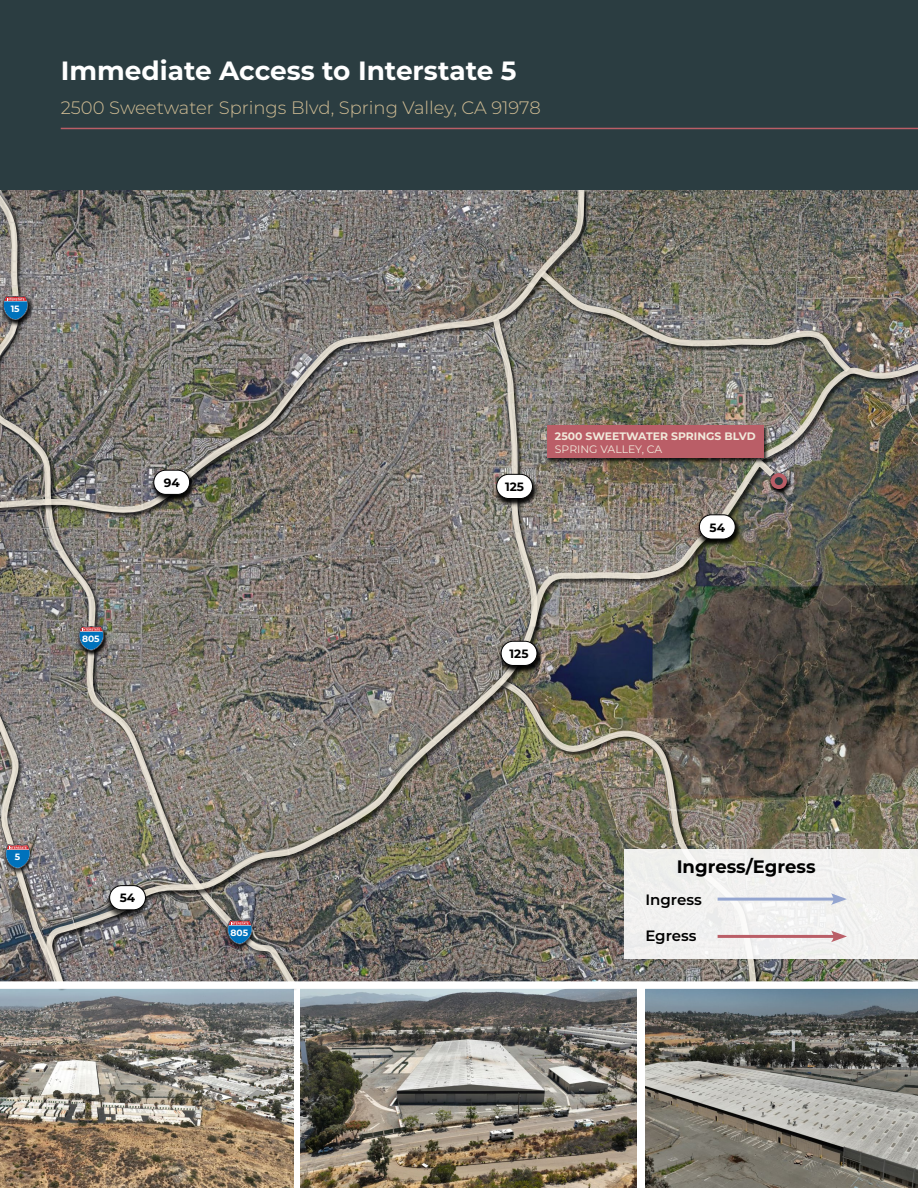
<style>
.page{position:relative;width:918px;height:1188px;background:#fff}
.page>*{position:absolute;margin:0;border:0;box-sizing:border-box;transform-origin:0 0}
.t1{font:700 26.4px "Montserrat";color:#fff}
.t2{font:300 18px "Montserrat";color:#d1bd94}
.t3{font:700 18px "Montserrat";color:#000}
.t4{font:600 15px "Montserrat";color:#000}
.t5{font:700 12px "Montserrat";color:#000}
.t6{font:700 10.8px "Montserrat";color:#f0e9db}
.t7{font:10.8px "Montserrat";color:#f0e9db}
.t8{font:700 9.15px "Montserrat";color:#fff}
</style>
<div class="page">
<img style="left:646px;top:989px;width:272px;height:199px">
<img style="left:0;top:992px;width:293px;height:196px">
<img style="left:301px;top:991px;width:336px;height:197px">
<img style="left:590px;top:190px;width:328px;height:791px">
<img style="left:0;top:519px;width:301px;height:473px">
<svg style="left:0;top:190px;width:588px;height:326px;background:#7f7b76"></svg>
<div style="left:625px;top:849px;width:293px;height:109px;background:#f2f1f0"></div>
<hr style="left:718px;top:898px;width:119px;height:3px;background:#94a5d0">
<svg style="left:831px;top:893px;width:16px;height:12px"></svg>
<hr style="left:718px;top:935px;width:119px;height:3px;background:#ba5e67">
<svg style="left:831px;top:931px;width:16px;height:11px"></svg>
<div style="left:3px;top:296px;width:31px;height:30px;background:#000;opacity:.75"></div>
<div style="left:0;top:296px;width:31px;height:30px;background:#000;opacity:.75"></div>
<svg style="left:3px;top:296px;width:25px;height:24px"></svg>
<img style="left:489px;top:265px;width:429px;height:368px">
<img style="left:42px;top:453px;width:739px;height:538px">
<div style="left:501px;top:641px;width:42px;height:31px;background:#000;opacity:.75"></div>
<div style="left:496px;top:641px;width:46px;height:34px;background:#000;opacity:.75"></div>
<div style="left:501px;top:641px;width:36px;height:24px;background:#fff;border-radius:12px"></div>
<div style="left:501px;top:641px;width:36px;height:25px;border:1px solid #000;border-radius:12px"></div>
<div style="left:105px;top:885px;width:45px;height:34px;background:#000;opacity:.75"></div>
<div style="left:110px;top:886px;width:35px;height:24px;background:#fff;border-radius:12px"></div>
<div style="left:109px;top:885px;width:37px;height:25px;border:1px solid #000;border-radius:12px"></div>
<div style="left:699px;top:514px;width:43px;height:32px;background:#000;opacity:.75"></div>
<div style="left:694px;top:515px;width:46px;height:34px;background:#000;opacity:.75"></div>
<div style="left:699px;top:515px;width:36px;height:24px;background:#fff;border-radius:12px"></div>
<div style="left:699px;top:514px;width:37px;height:26px;border:1px solid #000;border-radius:12px"></div>
<div style="left:0;top:0;width:918px;height:190px;background:#2b3d41"></div>
<hr style="left:61px;top:128px;width:857px;height:1px;background:#ba5e67">
<div style="left:547px;top:425px;width:222px;height:38px;background:#000;opacity:.75"></div>
<div style="left:547px;top:425px;width:216px;height:32px;background:#ba5e67"></div>
<div style="left:0;top:981px;width:918px;height:8px;background:#fff"></div>
<div style="left:771px;top:473px;width:22px;height:22px;background:#000;opacity:.75"></div>
<div style="left:769px;top:474px;width:20px;height:19px;background:#000;opacity:.75"></div>
<svg style="left:771px;top:473px;width:16px;height:16px"></svg>
<div style="left:775px;top:477px;width:8px;height:8px;background:#2b3d41;border-radius:50%"></div>
<h1 class="t1" style="left:61px;top:52px;width:457px">Immediate Access to Interstate 5</h1>
<p class="t2" style="left:61px;top:95px;width:482px">2500 Sweetwater Springs Blvd, Spring Valley, CA 91978</p>
<p class="t8" style="left:11px;top:302px;width:11px">15</p>
<p class="t8" style="left:82px;top:632px;width:19px">805</p>
<p class="t5" style="left:164px;top:474px;width:17px">94</p>
<p class="t5" style="left:505px;top:478px;width:21px">125</p>
<p class="t6" style="left:555px;top:428px;width:202px">2500 SWEETWATER SPRINGS BLVD</p>
<p class="t7" style="left:555px;top:442px;width:109px">SPRING VALLEY, CA</p>
<p class="t5" style="left:710px;top:519px;width:17px">54</p>
<p class="t5" style="left:510px;top:645px;width:21px">125</p>
<p class="t8" style="left:15px;top:851px;width:7px">5</p>
<p class="t5" style="left:120px;top:889px;width:17px">54</p>
<p class="t8" style="left:231px;top:926px;width:19px">805</p>
<p class="t3" style="left:677px;top:854px;width:140px">Ingress/Egress</p>
<p class="t4" style="left:645px;top:889px;width:58px">Ingress</p>
<p class="t4" style="left:645px;top:925px;width:53px">Egress</p>
</div>
